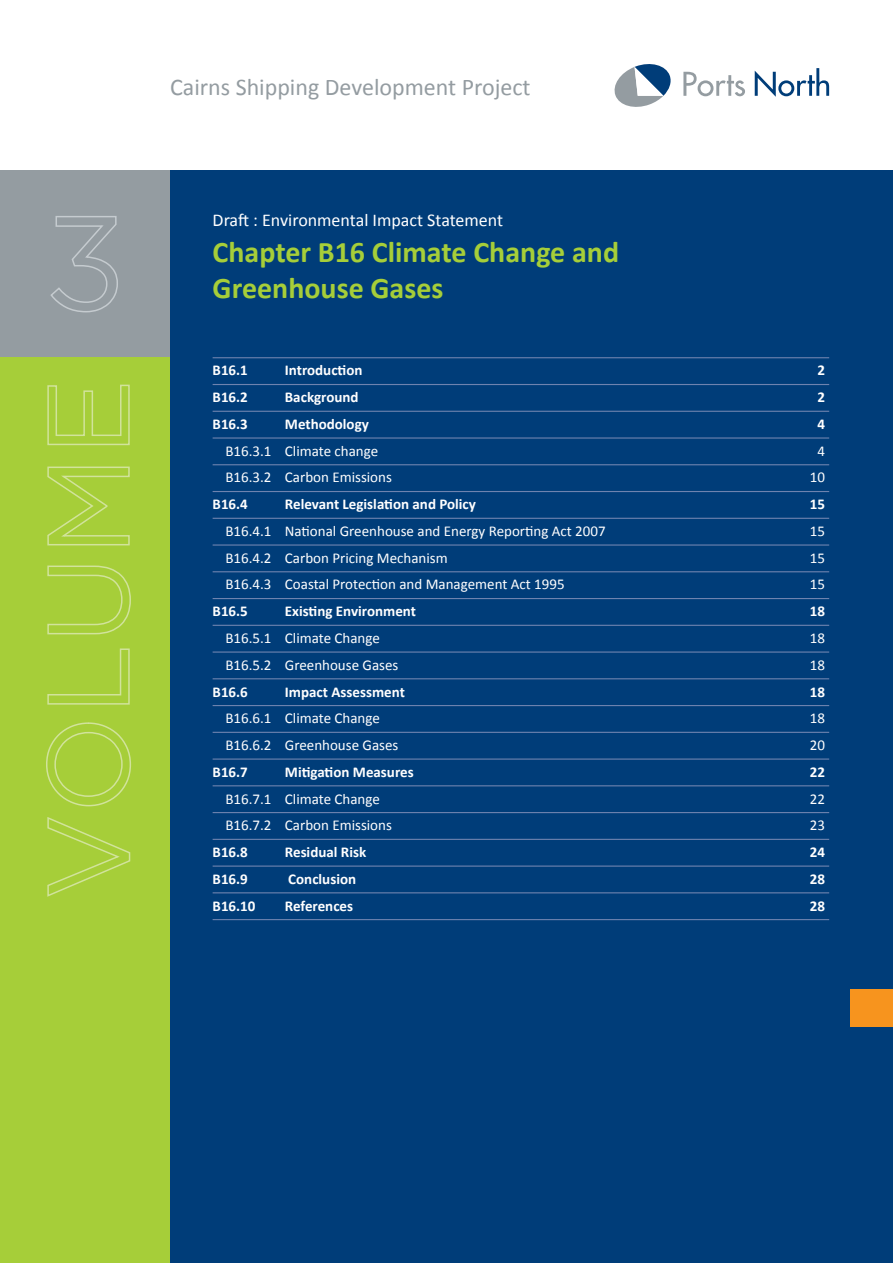
<style>
.page{position:relative;width:893px;height:1263px;background:#fff}
.page>*{position:absolute;margin:0;border:0;box-sizing:border-box;transform-origin:0 0}
.t1{font:700 30px/36px "Calibri";color:#a6ce39}
.t2{font:24px "Calibri";color:#949ca1}
.t3{font:18px "Calibri";color:#fff}
.Chapter_Contents_2{font:15px "Calibri";color:#fff}
.Chapter_Contents_1{font:700 15px "Calibri";color:#fff}
</style>
<div class="page">
<div style="left:0;top:170px;width:170px;height:187px;background:#949ca1"></div>
<div style="left:0;top:357px;width:170px;height:906px;background:#a6ce39"></div>
<div style="left:170px;top:170px;width:723px;height:1093px;background:#003d79"></div>
<svg style="left:755px;top:68px;width:74px;height:29px"></svg>
<svg style="left:683px;top:72px;width:62px;height:24px"></svg>
<svg style="left:614px;top:64px;width:57px;height:43px"></svg>
<div style="left:850px;top:988px;width:43px;height:38px;background:#f7941e"></div>
<hr style="left:213px;top:357px;width:616px;height:1px;background:#6e83af">
<hr style="left:213px;top:384px;width:616px;height:1px;background:#6e83af">
<hr style="left:213px;top:411px;width:616px;height:1px;background:#6e83af">
<hr style="left:213px;top:437px;width:616px;height:2px;background:#6e83af">
<hr style="left:213px;top:464px;width:616px;height:1px;background:#6e83af">
<hr style="left:213px;top:491px;width:616px;height:1px;background:#6e83af">
<hr style="left:213px;top:518px;width:616px;height:1px;background:#6e83af">
<hr style="left:213px;top:544px;width:616px;height:2px;background:#6e83af">
<hr style="left:213px;top:571px;width:616px;height:1px;background:#6e83af">
<hr style="left:213px;top:598px;width:616px;height:1px;background:#6e83af">
<hr style="left:213px;top:625px;width:616px;height:1px;background:#6e83af">
<hr style="left:213px;top:651px;width:616px;height:2px;background:#6e83af">
<hr style="left:213px;top:678px;width:616px;height:1px;background:#6e83af">
<hr style="left:213px;top:705px;width:616px;height:1px;background:#6e83af">
<hr style="left:213px;top:732px;width:616px;height:1px;background:#6e83af">
<hr style="left:213px;top:758px;width:616px;height:2px;background:#6e83af">
<hr style="left:213px;top:785px;width:616px;height:1px;background:#6e83af">
<hr style="left:213px;top:812px;width:616px;height:1px;background:#6e83af">
<hr style="left:213px;top:839px;width:616px;height:1px;background:#6e83af">
<hr style="left:213px;top:865px;width:616px;height:2px;background:#6e83af">
<hr style="left:213px;top:892px;width:616px;height:1px;background:#6e83af">
<hr style="left:213px;top:919px;width:616px;height:1px;background:#6e83af">
<svg style="left:50px;top:216px;width:68px;height:97px"></svg>
<svg style="left:47px;top:817px;width:84px;height:80px"></svg>
<svg style="left:46px;top:722px;width:85px;height:85px"></svg>
<svg style="left:47px;top:648px;width:83px;height:57px"></svg>
<svg style="left:47px;top:565px;width:84px;height:70px"></svg>
<svg style="left:47px;top:466px;width:83px;height:80px"></svg>
<svg style="left:47px;top:384px;width:83px;height:62px"></svg>
<p class="t2" style="left:170px;top:71px;width:362px">Cairns Shipping Development Project</p>
<p class="t3" style="left:213px;top:209px;width:292px">Draft : Environmental Impact Statement</p>
<p class="t1" style="left:213px;top:234px;width:408px">Chapter B16 Climate Change and<br>Greenhouse Gases</p>
<p class="Chapter_Contents_1" style="left:213px;top:361px;width:37px">B16.1</p>
<p class="Chapter_Contents_1" style="left:285px;top:361px;width:79px">Introduction</p>
<p class="Chapter_Contents_1" style="left:817px;top:361px;width:9px">2</p>
<p class="Chapter_Contents_1" style="left:213px;top:388px;width:37px">B16.2</p>
<p class="Chapter_Contents_1" style="left:285px;top:388px;width:75px">Background</p>
<p class="Chapter_Contents_1" style="left:817px;top:388px;width:9px">2</p>
<p class="Chapter_Contents_1" style="left:213px;top:414px;width:37px">B16.3</p>
<p class="Chapter_Contents_1" style="left:285px;top:414px;width:85px">Methodology</p>
<p class="Chapter_Contents_1" style="left:817px;top:414px;width:9px">4</p>
<p class="Chapter_Contents_2" style="left:225px;top:441px;width:154px">B16.3.1 Climate change</p>
<p class="Chapter_Contents_2" style="left:817px;top:441px;width:9px">4</p>
<p class="Chapter_Contents_2" style="left:225px;top:468px;width:168px">B16.3.2 Carbon Emissions</p>
<p class="Chapter_Contents_2" style="left:810px;top:468px;width:17px">10</p>
<p class="Chapter_Contents_1" style="left:213px;top:495px;width:37px">B16.4</p>
<p class="Chapter_Contents_1" style="left:285px;top:495px;width:193px">Relevant Legislation and Policy</p>
<p class="Chapter_Contents_1" style="left:810px;top:495px;width:17px">15</p>
<p class="Chapter_Contents_2" style="left:225px;top:521px;width:382px">B16.4.1 National Greenhouse and Energy Reporting Act 2007</p>
<p class="Chapter_Contents_2" style="left:810px;top:521px;width:17px">15</p>
<p class="Chapter_Contents_2" style="left:225px;top:548px;width:224px">B16.4.2 Carbon Pricing Mechanism</p>
<p class="Chapter_Contents_2" style="left:810px;top:548px;width:17px">15</p>
<p class="Chapter_Contents_2" style="left:225px;top:575px;width:341px">B16.4.3 Coastal Protection and Management Act 1995</p>
<p class="Chapter_Contents_2" style="left:810px;top:575px;width:17px">15</p>
<p class="Chapter_Contents_1" style="left:213px;top:602px;width:37px">B16.5</p>
<p class="Chapter_Contents_1" style="left:285px;top:602px;width:133px">Existing Environment</p>
<p class="Chapter_Contents_1" style="left:810px;top:602px;width:17px">18</p>
<p class="Chapter_Contents_2" style="left:225px;top:628px;width:156px">B16.5.1 Climate Change</p>
<p class="Chapter_Contents_2" style="left:810px;top:628px;width:17px">18</p>
<p class="Chapter_Contents_2" style="left:225px;top:655px;width:175px">B16.5.2 Greenhouse Gases</p>
<p class="Chapter_Contents_2" style="left:810px;top:655px;width:17px">18</p>
<p class="Chapter_Contents_1" style="left:213px;top:682px;width:37px">B16.6</p>
<p class="Chapter_Contents_1" style="left:285px;top:682px;width:121px">Impact Assessment</p>
<p class="Chapter_Contents_1" style="left:810px;top:682px;width:17px">18</p>
<p class="Chapter_Contents_2" style="left:225px;top:709px;width:156px">B16.6.1 Climate Change</p>
<p class="Chapter_Contents_2" style="left:810px;top:709px;width:17px">18</p>
<p class="Chapter_Contents_2" style="left:225px;top:735px;width:175px">B16.6.2 Greenhouse Gases</p>
<p class="Chapter_Contents_2" style="left:810px;top:735px;width:17px">20</p>
<p class="Chapter_Contents_1" style="left:213px;top:762px;width:37px">B16.7</p>
<p class="Chapter_Contents_1" style="left:285px;top:762px;width:130px">Mitigation Measures</p>
<p class="Chapter_Contents_1" style="left:810px;top:762px;width:17px">22</p>
<p class="Chapter_Contents_2" style="left:225px;top:789px;width:156px">B16.7.1 Climate Change</p>
<p class="Chapter_Contents_2" style="left:810px;top:789px;width:17px">22</p>
<p class="Chapter_Contents_2" style="left:225px;top:816px;width:168px">B16.7.2 Carbon Emissions</p>
<p class="Chapter_Contents_2" style="left:810px;top:816px;width:17px">23</p>
<p class="Chapter_Contents_1" style="left:213px;top:842px;width:37px">B16.8</p>
<p class="Chapter_Contents_1" style="left:285px;top:842px;width:83px">Residual Risk</p>
<p class="Chapter_Contents_1" style="left:810px;top:842px;width:17px">24</p>
<p class="Chapter_Contents_1" style="left:213px;top:869px;width:37px">B16.9</p>
<p class="Chapter_Contents_1" style="left:288px;top:869px;width:69px">Conclusion</p>
<p class="Chapter_Contents_1" style="left:810px;top:869px;width:17px">28</p>
<p class="Chapter_Contents_1" style="left:213px;top:896px;width:44px">B16.10</p>
<p class="Chapter_Contents_1" style="left:285px;top:896px;width:70px">References</p>
<p class="Chapter_Contents_1" style="left:810px;top:896px;width:17px">28</p>
</div>
